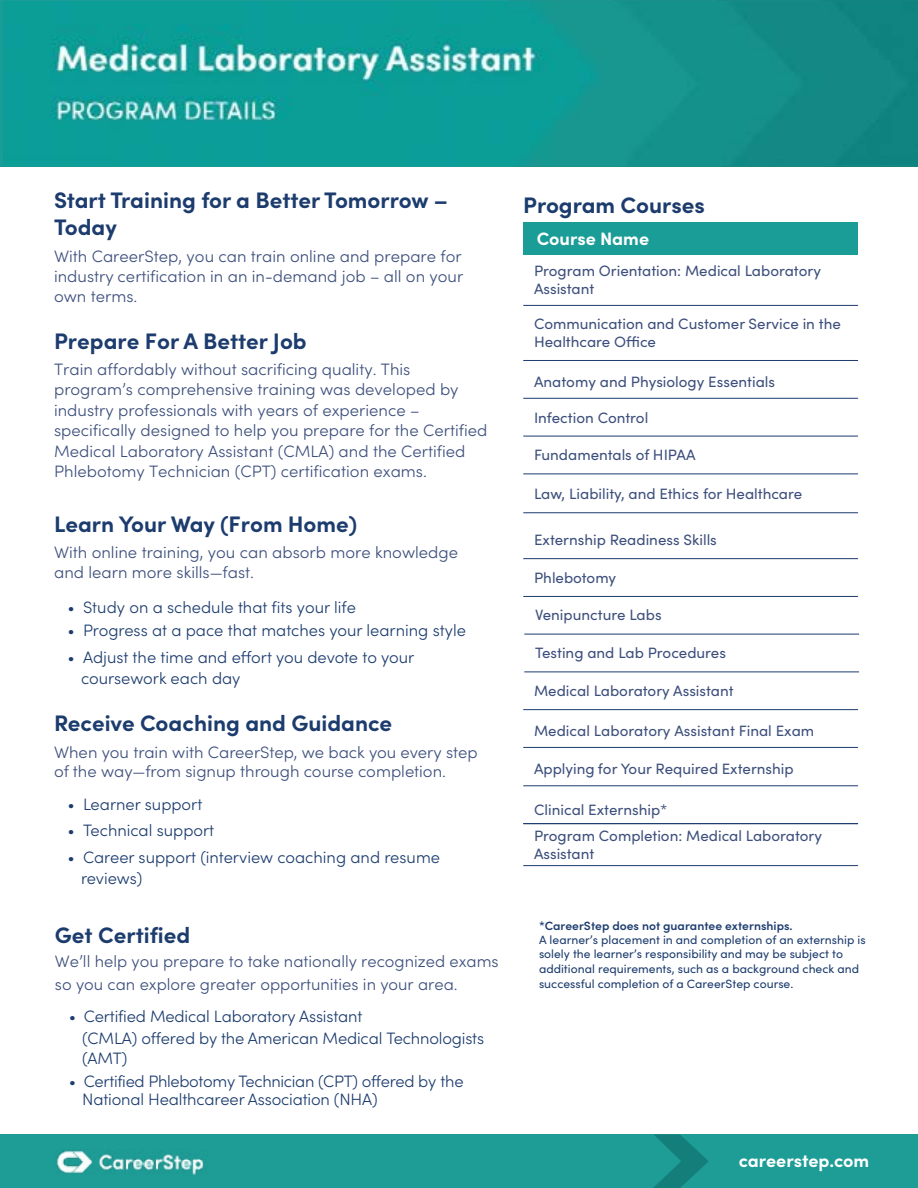
<style>
.page{position:relative;width:918px;height:1188px;background:#fff}
.page>*{position:absolute;margin:0;border:0;box-sizing:border-box;transform-origin:0 0}
.t1{font:700 22.5px/27px "Sofia Pro";color:#1c3c6e}
.t2{font:700 18px "Sofia Pro";color:#fff}
.t3{font:300 16.5px/20.5px "Sofia Pro";color:#3d4f7c}
.t4{font:300 16.5px/21.6px "Sofia Pro";letter-spacing:-.01em;color:#1c3c6e}
.t5{font:15px/18px "Sofia Pro";color:#3d4f7c}
.t6{font:12px/14.5px "Sofia Pro";color:#1c3c6e}
.t7{font:600 12px "Sofia Pro";color:#1c3c6e}
.s1{font-style:inherit}
</style>
<div class="page">
<svg style="left:0;top:0;width:588px;height:167px;background:#169a95"></svg>
<div style="left:0;top:1134px;width:918px;height:54px;background:#1e9c96"></div>
<svg style="left:653px;top:1134px;width:56px;height:54px"></svg>
<img style="left:56px;top:1150px;width:148px;height:24px">
<div style="left:523px;top:222px;width:335px;height:32px;background:#1a9c97"></div>
<hr style="left:523px;top:305px;width:335px;height:1px;background:#1c3c6e">
<hr style="left:523px;top:360px;width:335px;height:1px;background:#1c3c6e">
<hr style="left:523px;top:398px;width:335px;height:1px;background:#1c3c6e">
<hr style="left:523px;top:436px;width:335px;height:1px;background:#1c3c6e">
<hr style="left:523px;top:474px;width:335px;height:1px;background:#1c3c6e">
<hr style="left:523px;top:512px;width:335px;height:1px;background:#1c3c6e">
<hr style="left:523px;top:558px;width:335px;height:1px;background:#1c3c6e">
<hr style="left:523px;top:596px;width:335px;height:1px;background:#1c3c6e">
<hr style="left:524px;top:634px;width:335px;height:1px;background:#1c3c6e">
<hr style="left:524px;top:672px;width:335px;height:1px;background:#1c3c6e">
<hr style="left:523px;top:785px;width:335px;height:1px;background:#1c3c6e">
<hr style="left:523px;top:709px;width:335px;height:1px;background:#1c3c6e">
<hr style="left:523px;top:747px;width:335px;height:1px;background:#1c3c6e">
<img style="left:3px;top:2px;width:915px;height:164px">
<hr style="left:523px;top:823px;width:335px;height:1px;background:#1c3c6e">
<hr style="left:523px;top:865px;width:335px;height:1px;background:#1c3c6e">
<h1 class="t1" style="left:54px;top:185px;width:395px">Start Training for a Better Tomorrow –<br>Today</h1>
<p class="t3" style="left:54px;top:246px;width:411px;line-height:19.8px;text-align:justify">With CareerStep, you can train online and prepare for industry certification in an in-demand job – all on your own terms.</p>
<h1 class="t1" style="left:54px;top:326px;width:254px">Prepare For A Better Job</h1>
<p class="t3" style="left:54px;top:359px;width:435px">Train affordably without sacrificing quality. This program’s comprehensive training was developed by industry professionals with years of experience – specifically designed to help you prepare for the Certified Medical Laboratory Assistant (CMLA) and the Certified Phlebotomy Technician (CPT) certification exams.</p>
<h1 class="t1" style="left:54px;top:509px;width:305px">Learn Your Way (From Home)</h1>
<p class="t3" style="left:54px;top:543px;width:406px;line-height:19.5px">With online training, you can absorb more knowledge and learn more skills—fast.</p>
<p class="t4" style="left:68px;top:596px;width:290px">• Study on a schedule that fits your life</p>
<p class="t4" style="left:68px;top:620px;width:400px">• Progress at a pace that matches your learning style</p>
<p class="t4" style="left:81px;top:646px;width:335px;text-indent:-13px">• Adjust the time and e<span class="s1">ff</span>ort you devote to your coursework each day</p>
<h1 class="t1" style="left:54px;top:708px;width:340px">Receive Coaching and Guidance</h1>
<p class="t3" style="left:54px;top:742px;width:425px;line-height:19.5px">When you train with CareerStep, we back you every step of the way—from signup through course completion.</p>
<p class="t4" style="left:68px;top:794px;width:136px">• Learner support</p>
<p class="t4" style="left:68px;top:820px;width:148px">• Technical support</p>
<p class="t4" style="left:81px;top:846px;width:361px;text-indent:-13px">• Career support (interview coaching and resume reviews)</p>
<h1 class="t1" style="left:55px;top:920px;width:137px">Get Certified</h1>
<p class="t3" style="left:55px;top:950px;width:445px;line-height:22.5px">We’ll help you prepare to take nationally recognized exams so you can explore greater opportunities in your area.</p>
<p class="t4" style="left:82px;top:1005px;width:403px;line-height:22.2px;text-indent:-13px">• Certified Medical Laboratory Assistant<br>(CMLA) offered by the American Medical Technologists</p>
<p class="t4" style="left:82px;top:1047px;width:47px">(AMT)</p>
<p class="t4" style="left:82px;top:1072px;width:383px;line-height:18.1px;text-indent:-13px">• Certified Phlebotomy Technician (CPT) offered by the<br>National Healthcareer Association (NHA)</p>
<h1 class="t1" style="left:523px;top:190px;width:183px">Program Courses</h1>
<p class="t2" style="left:537px;top:225px;width:114px">Course Name</p>
<p class="t5" style="left:534px;top:261px;width:288px">Program Orientation: Medical Laboratory<br>Assistant</p>
<p class="t5" style="left:534px;top:314px;width:308px">Communication and Customer Service in the<br>Healthcar<span class="s1">e Offic</span>e</p>
<p class="t5" style="left:534px;top:372px;width:243px">Anatomy and Physiology Essentials</p>
<p class="t5" style="left:534px;top:408px;width:116px">Infection Control</p>
<p class="t5" style="left:534px;top:445px;width:163px">Fundamentals of HIPAA</p>
<p class="t5" style="left:534px;top:484px;width:270px">Law, Liability, and Ethics for Healthcare</p>
<p class="t5" style="left:534px;top:530px;width:184px">Externship Readiness Skills</p>
<p class="t5" style="left:534px;top:568px;width:84px">Phlebotomy</p>
<p class="t5" style="left:535px;top:605px;width:128px">Venipuncture Labs</p>
<p class="t5" style="left:535px;top:643px;width:192px">Testing and Lab Procedures</p>
<p class="t5" style="left:534px;top:681px;width:201px">Medical Laboratory Assistant</p>
<p class="t5" style="left:534px;top:721px;width:282px">Medical Laboratory Assistant Final Exam</p>
<p class="t5" style="left:534px;top:759px;width:261px">Applying for Your Required Externship</p>
<p class="t5" style="left:534px;top:800px;width:135px">Clinical Externship*</p>
<p class="t5" style="left:534px;top:826px;width:290px">Program Completion: Medical Laboratory<br>Assistant</p>
<p class="t7" style="left:539px;top:916px;width:255px">*CareerStep does not guarantee externships.</p>
<p class="t6" style="left:539px;top:932px;width:328px">A learner’s placement in and completion of an externship is solely the learner’s responsibility and may be subject to additional requirements, such as a background check and successful completion of a CareerStep course.</p>
<p class="t2" style="left:739px;top:1147px;width:132px">careerstep.com</p>
</div>
